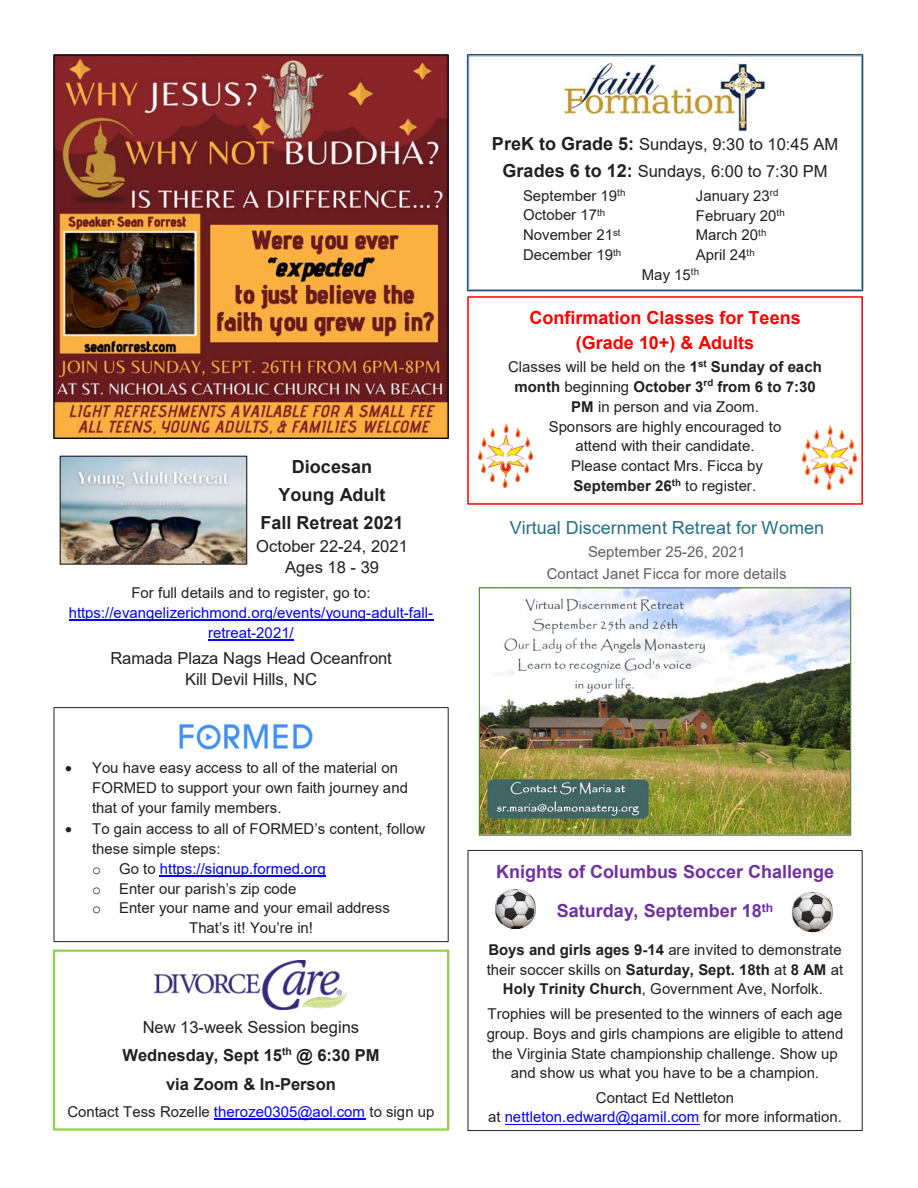
<style>
.page{position:relative;width:918px;height:1188px;background:#fff}
.page>*{position:absolute;margin:0;border:0;box-sizing:border-box;transform-origin:0 0}
.t1{font:700 18px "Arial";color:#7030a0}
.t2{font:700 18px/25.2px "Arial";color:#f00;text-align:center}
.t3{font:700 18px/28.3px "Arial";color:#231f20;text-align:center}
.t4{font:18px "Arial";color:#276e85}
.t5{font:16.5px/21.8px "Arial";color:#231f20;text-align:center}
.t6{font:700 16.5px/28.3px "Arial";color:#231f20;text-align:center}
.t7{font:15px/19.8px "Arial";color:#231f20;text-align:center}
.t8{font:15px/20px "Arial";color:#00f;text-align:center}
.t9{font:15px/21.5px "Arial";color:#5f5f62;text-align:center}
.s1{color:#231f20}
.s2{font-family:"Courier New";color:#231f20}
.s3{font-family:"Courier New"}
.s4{font-weight:400}
.s5{color:#00f}
.s6{font-weight:700;font-size:18px}
.s7{font-weight:700}
</style>
<div class="page">
<div style="left:53px;top:950px;width:396px;height:181px;border:2px solid #92d050"></div>
<hr style="left:214px;top:1119px;width:151px;height:1px;background:#00f">
<img style="left:154px;top:961px;width:192px;height:49px">
<img style="left:54px;top:55px;width:394px;height:383px">
<svg style="left:467px;top:54px;width:396px;height:237px"></svg>
<img style="left:558px;top:60px;width:212px;height:73px">
<div style="left:467px;top:296px;width:396px;height:209px;border:2px solid #f00"></div>
<img style="left:469px;top:303px;width:392px;height:195px">
<img style="left:479px;top:423px;width:54px;height:64px">
<img style="left:802px;top:426px;width:54px;height:63px">
<div style="left:54px;top:707px;width:395px;height:235px;border:1px solid #231f20"></div>
<hr style="left:160px;top:875px;width:166px;height:1px;background:#00f">
<img style="left:179px;top:723px;width:134px;height:27px">
<hr style="left:69px;top:620px;width:364px;height:1px;background:#00f">
<hr style="left:208px;top:640px;width:86px;height:1px;background:#00f">
<img style="left:62px;top:458px;width:183px;height:105px">
<div style="left:60px;top:456px;width:187px;height:109px;border:1px solid #231f20"></div>
<div style="left:468px;top:850px;width:395px;height:281px;border:1px solid #231f20"></div>
<hr style="left:505px;top:1124px;width:194px;height:1px;background:#00f">
<img style="left:495px;top:889px;width:41px;height:40px">
<img style="left:791px;top:892px;width:43px;height:41px">
<img style="left:481px;top:589px;width:368px;height:245px">
<div style="left:479px;top:587px;width:372px;height:249px;border:1px solid #548235"></div>
<p class="t3" style="left:260px;top:452px;width:145px">Diocesan<br>Young Adult<br>Fall Retreat 2021</p>
<p class="t5" style="left:256px;top:535px;width:153px">October 22-24, 2021<br>Ages 18 - 39</p>
<p class="t8" style="left:69px;top:583px;width:366px"><span class="s1">For full details and to register, go to: </span>https://evangelizerichmond.org/events/young-adult-fall&shy;retreat-2021/</p>
<p class="t5" style="left:110px;top:647px;width:283px">Ramada Plaza Nags Head Oceanfront<br>Kill Devil Hills, NC</p>
<p class="t7" style="left:92px;top:758px;width:317px;text-align:left;text-indent:-27px">• You have easy access to all of the material on<br>FORMED to support your own faith journey and that of your family members.</p>
<p class="t7" style="left:65px;top:819px;width:362px">• To gain access to all of FORMED’s content, follow</p>
<p class="t7" style="left:92px;top:839px;width:130px">these simple steps:</p>
<p class="t8" style="left:92px;top:858px;width:235px"><span class="s2">o</span> <span class="s1">Go to</span> https://signup.formed.org</p>
<p class="t7" style="left:92px;top:878px;width:206px"><span class="s3">o</span> Enter our parish’s zip code</p>
<p class="t7" style="left:92px;top:898px;width:299px"><span class="s3">o</span> Enter your name and your email address</p>
<p class="t7" style="left:189px;top:918px;width:126px">That’s it! You’re in!</p>
<p class="t6" style="left:122px;top:1013px;width:259px"><span class="s4">New 13-week Session begins<br></span>Wednesday, Sept 15<sup>th</sup> @ 6:30 PM via Zoom &amp; In-Person</p>
<p class="t7" style="left:68px;top:1102px;width:369px">Contact Tess Rozelle <span class="s5">theroze0305@aol.com</span> to sign up</p>
<p class="t5" style="left:492px;top:131px;width:348px;line-height:26.7px"><span class="s6">PreK to Grade 5:</span> Sundays, 9:30 to 10:45 AM<br><span class="s6">Grades 6 to 12:</span> Sundays, 6:00 to 7:30 PM</p>
<p class="t7" style="left:523px;top:185px;width:104px">September 19<sup>th</sup></p>
<p class="t7" style="left:696px;top:185px;width:84px">January 23<sup>rd</sup></p>
<p class="t7" style="left:523px;top:205px;width:84px">October 17<sup>th</sup></p>
<p class="t7" style="left:696px;top:205px;width:90px">February 20<sup>th</sup></p>
<p class="t7" style="left:523px;top:225px;width:99px">November 21<sup>st</sup></p>
<p class="t7" style="left:696px;top:225px;width:72px">March 20<sup>th</sup></p>
<p class="t7" style="left:523px;top:245px;width:100px">December 19<sup>th</sup></p>
<p class="t7" style="left:642px;top:245px;width:115px;text-align:left;text-indent:54px">April 24<sup>th<br></sup>May 15<sup>th</sup></p>
<p class="t2" style="left:530px;top:305px;width:273px">Confirmation Classes for Teens (Grade 10+) &amp; Adults</p>
<p class="t7" style="left:508px;top:357px;width:315px">Classes will be held on the <span class="s7">1</span><sup>st</sup> <span class="s7">Sunday of each month</span> beginning <span class="s7">October 3</span><sup>rd</sup> <span class="s7">from 6 to 7:30<br>PM</span> in person and via Zoom.<br>Sponsors are highly encouraged to<br>attend with their candidate.<br>Please contact Mrs. Ficca by<br><span class="s7">September 26</span><sup>th</sup> to register.</p>
<p class="t4" style="left:510px;top:516px;width:316px">Virtual Discernment Retreat for Women</p>
<p class="t9" style="left:547px;top:541px;width:241px">September 25-26, 2021<br>Contact Janet Ficca for more details</p>
<p class="t1" style="left:496px;top:858px;width:340px">Knights of Columbus Soccer Challenge</p>
<p class="t1" style="left:557px;top:898px;width:218px">Saturday, September 18<sup>th</sup></p>
<p class="t7" style="left:487px;top:939px;width:358px"><span class="s7">Boys and girls ages 9-14</span> are invited to demonstrate their soccer skills on <span class="s7">Saturday, Sept. 18th</span> at <span class="s7">8 AM</span> at<br><span class="s7">Holy Trinity Church</span>, Government Ave, Norfolk.</p>
<p class="t7" style="left:487px;top:1004px;width:358px">Trophies will be presented to the winners of each age group. Boys and girls champions are eligible to attend the Virginia State championship challenge. Show up and show us what you have to be a champion.</p>
<p class="t7" style="left:488px;top:1087px;width:355px">Contact Ed Nettleton<br>at <span class="s5">nettleton.edward@gamil.com</span> for more information.</p>
</div>
